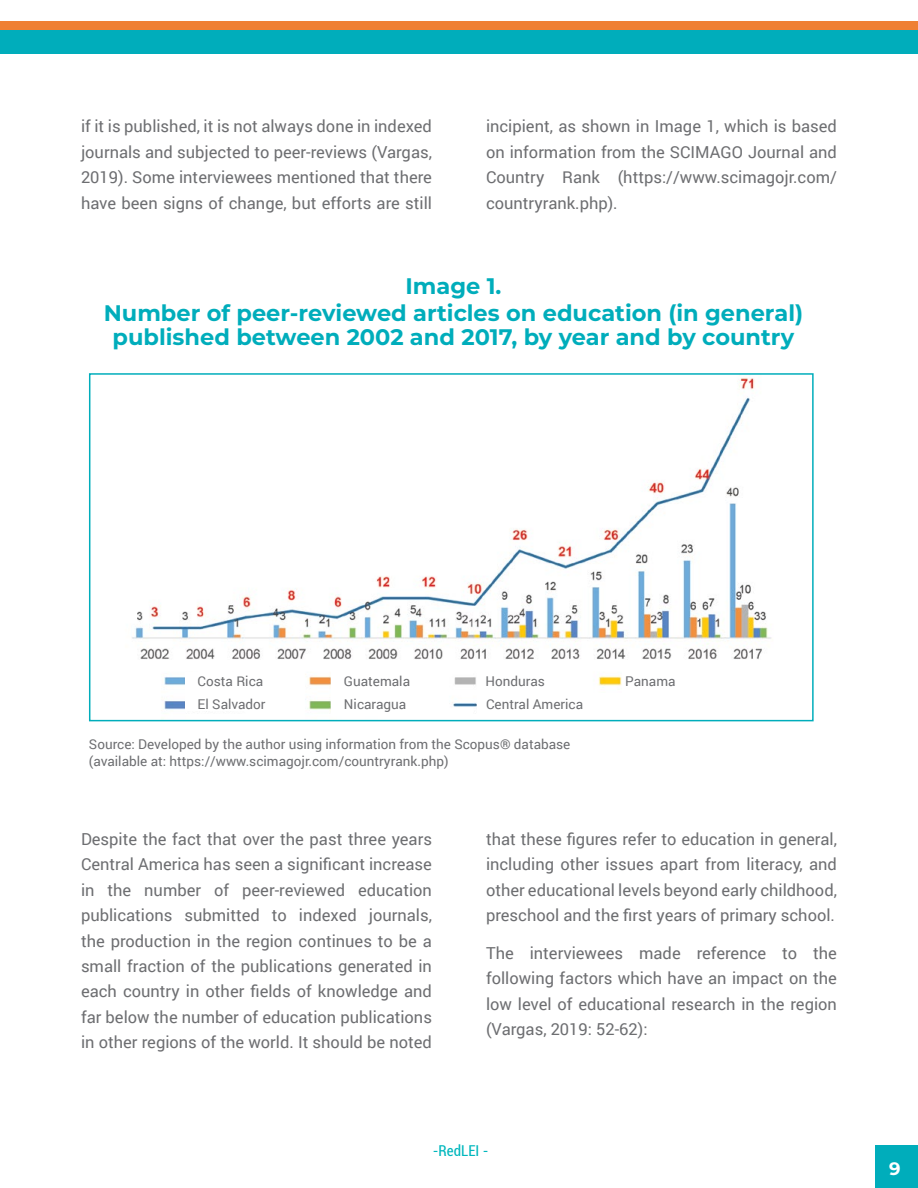
<style>
.page{position:relative;width:918px;height:1188px;background:#fff}
.page>*{position:absolute;margin:0;border:0;box-sizing:border-box;transform-origin:0 0}
.t1{font:700 22.5px/27px "Montserrat";color:#00adbb;text-align:center}
.t2{font:700 18px "Montserrat";color:#fff}
.t3{font:16.5px/25.5px "Roboto";color:#6d6e71;text-align:justify}
.t4{font:condensed 15px "Roboto";color:#00b7bd}
.t5{font:13.5px/16.5px "Roboto";color:#6d6e71}
</style>
<div class="page">
<div style="left:0;top:21px;width:918px;height:24px;background:#ef8034"></div>
<div style="left:875px;top:1145px;width:43px;height:43px;background:#00adbb"></div>
<div style="left:0;top:30px;width:918px;height:24px;background:#00adbb"></div>
<img style="left:132px;top:377px;width:639px;height:334px">
<div style="left:89px;top:373px;width:725px;height:348px;border:2px solid #00adbb"></div>
<div style="left:185px;top:672px;width:64px;height:39px;background:#fff"></div>
<div style="left:332px;top:672px;width:64px;height:44px;background:#fff"></div>
<div style="left:477px;top:672px;width:112px;height:44px;background:#fff"></div>
<div style="left:622px;top:672px;width:112px;height:44px;background:#fff"></div>
<div style="left:561px;top:694px;width:112px;height:22px;background:#fff"></div>
<p class="t3" style="left:81px;top:113px;width:353px">if it is published, it is not always done in indexed journals and subjected to peer-reviews (Vargas, 2019). Some interviewees mentioned that there have been signs of change, but efforts are still</p>
<p class="t3" style="left:486px;top:113px;width:353px">incipient, as shown in Image 1, which is based on information from the SCIMAGO Journal and Country Rank (https://www.scimagojr.com/ countryrank.php).</p>
<h1 class="t1" style="left:104px;top:271px;width:701px">Image 1.<br>Number of peer-reviewed articles on education (in general)</h1>
<h1 class="t1" style="left:113px;top:322px;width:683px">published between 2002 and 2017, by year and by country</h1>
<p class="t5" style="left:198px;top:669px;width:69px;line-height:23px">Costa Rica<br>El Salvador</p>
<p class="t5" style="left:344px;top:672px;width:68px">Guatemala</p>
<p class="t5" style="left:485px;top:672px;width:61px">Honduras</p>
<p class="t5" style="left:625px;top:672px;width:52px">Panama</p>
<p class="t5" style="left:344px;top:695px;width:64px">Nicaragua</p>
<p class="t5" style="left:486px;top:695px;width:99px">Central America</p>
<p class="t5" style="left:89px;top:736px;width:483px">Source: Developed by the author using information from the Scopus® database (available at: https://www.scimagojr.com/countryrank.php)</p>
<p class="t3" style="left:81px;top:825px;width:353px">Despite the fact that over the past three years Central America has seen a significant increase in the number of peer-reviewed education publications submitted to indexed journals, the production in the region continues to be a small fraction of the publications generated in each country in other fields of knowledge and far below the number of education publications in other regions of the world. It should be noted</p>
<p class="t3" style="left:486px;top:825px;width:352px">that these figures refer to education in general, including other issues apart from literacy, and other educational levels beyond early childhood, preschool and the first years of primary school.</p>
<p class="t3" style="left:486px;top:939px;width:353px">The interviewees made reference to the following factors which have an impact on the low level of educational research in the region (Vargas, 2019: 52-62):</p>
<p class="t4" style="left:433px;top:1140px;width:57px">-RedLEI -</p>
<p class="t2" style="left:889px;top:1155px;width:13px">9</p>
</div>
